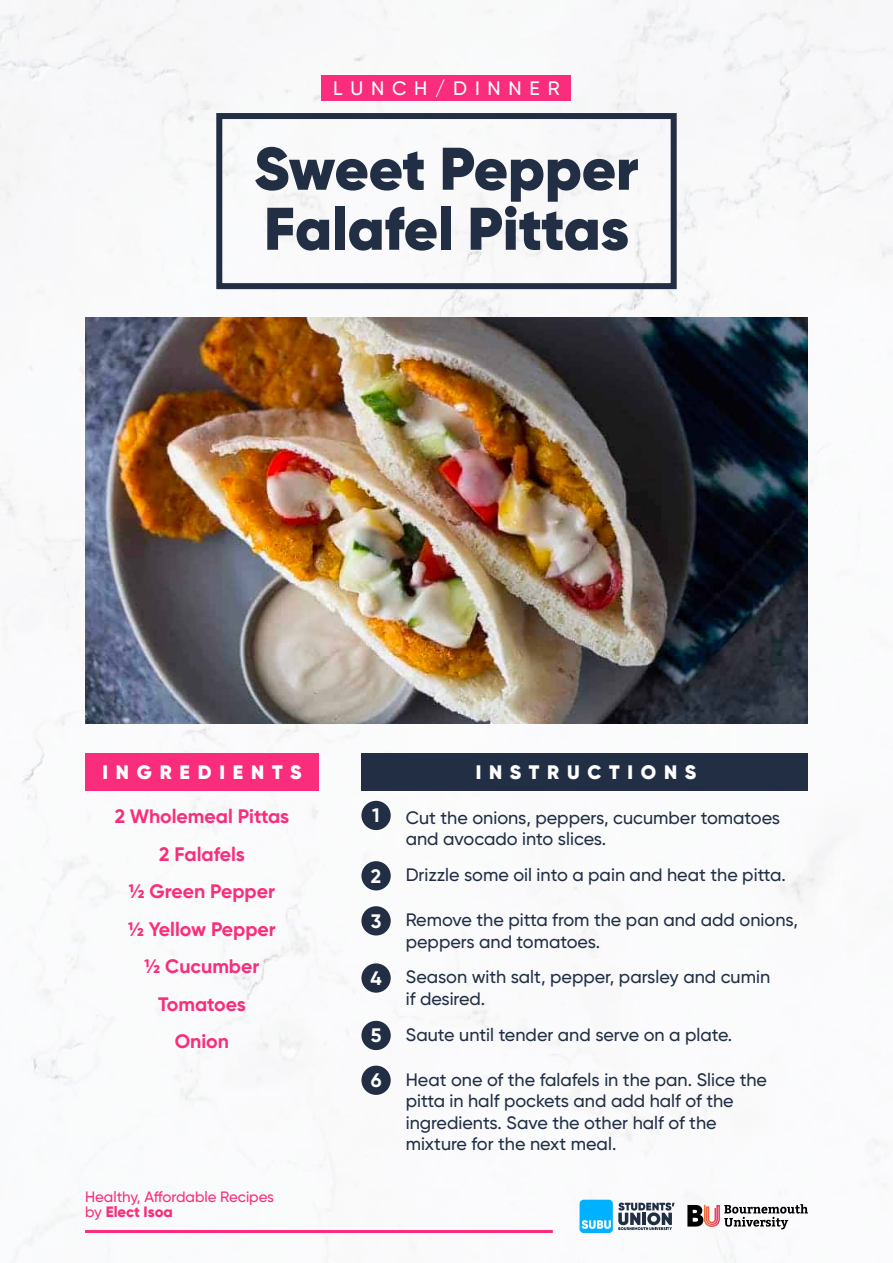
<style>
.page{position:relative;width:893px;height:1263px;background:#fff}
.page>*{position:absolute;margin:0;border:0;box-sizing:border-box;transform-origin:0 0}
.t1{font:900 60px/60px "Gilroy";color:#212e44}
.t2{font:700 19.5px/37.5px "Gilroy";color:#f92d7b;text-align:center}
.t3{font:900 19.5px "Gilroy";letter-spacing:.4em;color:#fff}
.t4{font:500 19.5px "Gilroy";letter-spacing:.4em;color:#fff}
.t5{font:700 19.5px "Gilroy";color:#fff}
.t6{font:500 18px/21.6px "Gilroy";color:#212e44}
.t7{font:500 15px/15px "Gilroy";color:#f92d7b}
.s1{font-weight:800}
.s2{font-weight:700;font-size:19.5px;color:#fff}
</style>
<div class="page">
<div style="left:216px;top:113px;width:461px;height:176px;border:6px solid #212e44"></div>
<div style="left:322px;top:76px;width:249px;height:25px;background:#f92d7b"></div>
<div style="left:85px;top:753px;width:234px;height:38px;background:#f92d7b"></div>
<div style="left:361px;top:753px;width:447px;height:38px;background:#212e44"></div>
<div style="left:361px;top:801px;width:30px;height:29px;background:#212e44;border-radius:50%"></div>
<div style="left:361px;top:861px;width:30px;height:29px;background:#212e44;border-radius:50%"></div>
<div style="left:361px;top:906px;width:30px;height:29px;background:#212e44;border-radius:50%"></div>
<div style="left:361px;top:963px;width:30px;height:30px;background:#212e44;border-radius:50%"></div>
<div style="left:361px;top:1021px;width:30px;height:29px;background:#212e44;border-radius:50%"></div>
<div style="left:361px;top:1065px;width:30px;height:30px;background:#212e44;border-radius:50%"></div>
<svg style="left:580px;top:1200px;width:95px;height:33px"></svg>
<hr style="left:85px;top:1230px;width:468px;height:3px;background:#f92d7b">
<svg style="left:687px;top:1204px;width:121px;height:26px"></svg>
<img style="left:85px;top:317px;width:723px;height:406px">
<p class="t4" style="left:333px;top:76px;width:228px">LUNCH/DINNER</p>
<h1 class="t1" style="left:254px;top:138px;width:386px">Sweet Pepper<br>Falafel Pittas</h1>
<p class="t3" style="left:102px;top:760px;width:201px">INGREDIENTS</p>
<p class="t2" style="left:115px;top:798px;width:176px">2 Wholemeal Pittas<br>2 Falafels<br>½ Green Pepper<br>½ Yellow Pepper<br>½ Cucumber<br>Tomatoes<br>Onion</p>
<p class="t7" style="left:85px;top:1189px;width:191px">Healthy, Affordable Recipes by <span class="s1">Elect Isoa</span></p>
<p class="t5" style="left:372px;top:803px;width:9px">1</p>
<p class="t3" style="left:476px;top:760px;width:222px">INSTRUCTIONS</p>
<p class="t6" style="left:406px;top:806px;width:376px">Cut the onions, peppers, cucumber tomatoes and avocado into slices.</p>
<p class="t5" style="left:371px;top:864px;width:12px">2</p>
<p class="t6" style="left:406px;top:864px;width:382px">Drizzle some oil into a pain and heat the pitta.</p>
<p class="t6" style="left:406px;top:909px;width:394px">Remove the pitta from the pan and add onions, peppers and tomatoes.</p>
<p class="t5" style="left:371px;top:909px;width:12px">3</p>
<p class="t5" style="left:370px;top:966px;width:13px">4</p>
<p class="t6" style="left:406px;top:966px;width:366px">Season with salt, pepper, parsley and cumin if desired.</p>
<p class="t6" style="left:371px;top:1023px;width:363px"><span class="s2">5</span> Saute until tender and serve on a plate.</p>
<p class="t6" style="left:406px;top:1068px;width:363px">Heat one of the falafels in the pan. Slice the pitta in half pockets and add half of the ingredients. Save the other half of the mixture for the next meal.</p>
<p class="t5" style="left:371px;top:1068px;width:12px">6</p>
</div>
